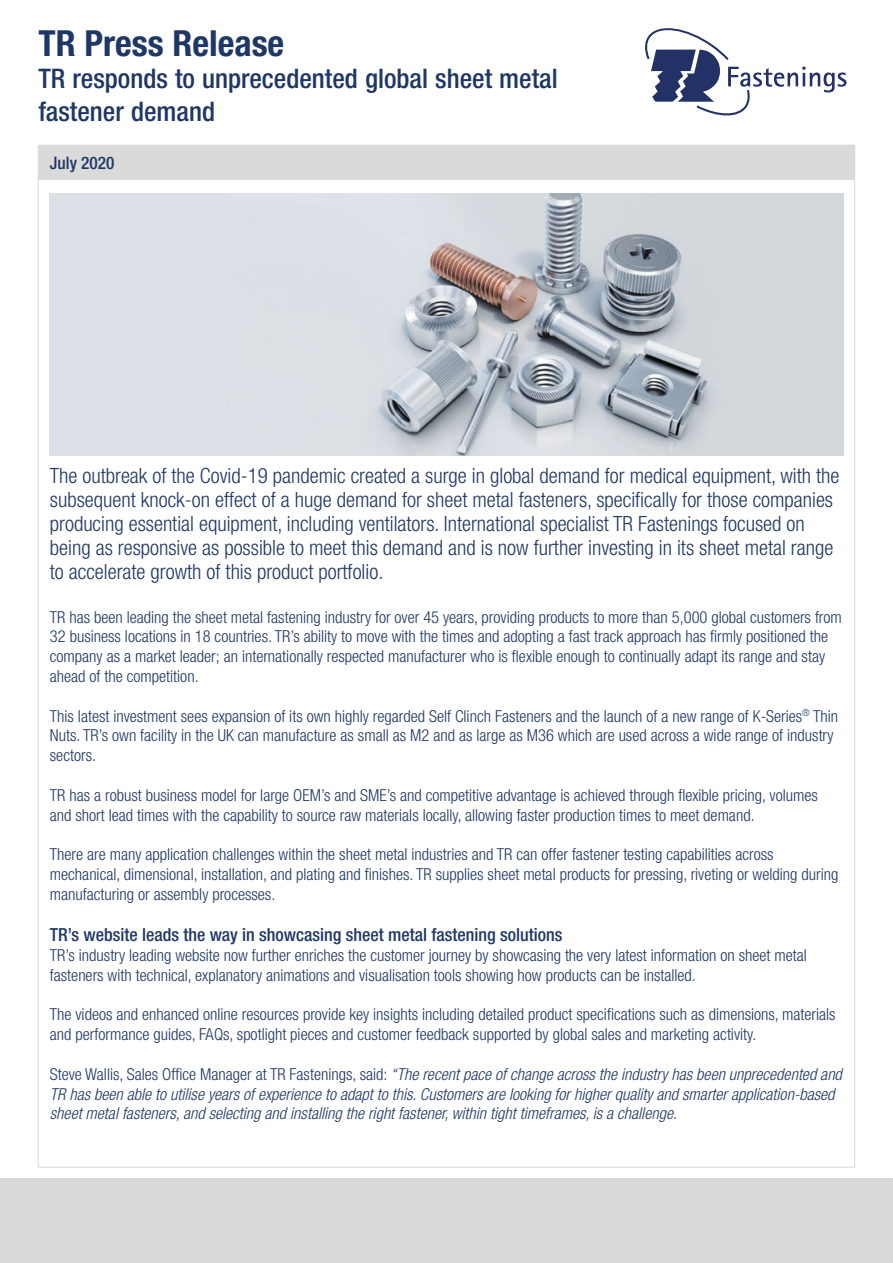
<style>
.page{position:relative;width:893px;height:1263px;background:#fff}
.page>*{position:absolute;margin:0;border:0;box-sizing:border-box;transform-origin:0 0}
.t1{font:700 condensed 36px "Helvetica Neue LT Std";color:#1f3765}
.t2{font:500 condensed 27px/32.4px "Helvetica Neue LT Std";color:#1f3765}
.t3{font:300 condensed 21px/24px "Helvetica Neue LT Std";color:#1f3765}
.t4{font:500 condensed 18px "Helvetica Neue LT Std";color:#1f3765}
.t5{font:500 condensed 17.25px "Helvetica Neue LT Std";color:#1f3765}
.t6{font:300 condensed 16.5px/19.8px "Helvetica Neue LT Std";color:#1f3765}
.t7{font:italic 300 condensed 16.5px/19.8px "Helvetica Neue LT Std";color:#1f3765}
.s1{font-style:normal}
</style>
<div class="page">
<div style="left:0;top:1178px;width:893px;height:85px;background:#dadada"></div>
<div style="left:38px;top:145px;width:817px;height:35px;background:#dadada"></div>
<svg style="left:645px;top:28px;width:201px;height:88px"></svg>
<img style="left:50px;top:193px;width:793px;height:262px">
<h1 class="t1" style="left:38px;top:21px;width:247px">TR Press Release</h1>
<h2 class="t2" style="left:38px;top:62px;width:521px">TR responds to unprecedented global sheet metal fastener demand</h2>
<p class="t5" style="left:50px;top:152px;width:66px">July 2020</p>
<p class="t3" style="left:50px;top:463px;width:791px">The outbreak of the Covid-19 pandemic created a surge in global demand for medical equipment, with the subsequent knock-on effect of a huge demand for sheet metal fasteners, specifically for those companies producing essential equipment, including ventilators. International specialist TR Fastenings focused on being as responsive as possible to meet this demand and is now further investing in its sheet metal range to accelerate growth of this product portfolio.</p>
<p class="t6" style="left:50px;top:607px;width:793px">TR has been leading the sheet metal fastening industry for over 45 years, providing products to more than 5,000 global customers from 32 business locations in 18 countries. TR’s ability to move with the times and adopting a fast track approach has firmly positioned the company as a market leader; an internationally respected manufacturer who is flexible enough to continually adapt its range and stay ahead of the competition.</p>
<p class="t6" style="left:50px;top:706px;width:790px">This latest investment sees expansion of its own highly regarded Self Clinch Fasteners and the launch of a new range of K-Series<sup>®</sup> Thin<br>Nuts. TR’s own facility in the UK can manufacture as small as M2 and as large as M36 which are used across a wide range of industry sectors.</p>
<p class="t6" style="left:50px;top:785px;width:769px">TR has a robust business model for large OEM’s and SME’s and competitive advantage is achieved through flexible pricing, volumes and short lead times with the capability to source raw materials locally, allowing faster production times to meet demand.</p>
<p class="t6" style="left:50px;top:844px;width:790px">There are many application challenges within the sheet metal industries and TR can offer fastener testing capabilities across mechanical, dimensional, installation, and plating and finishes. TR supplies sheet metal products for pressing, riveting or welding during manufacturing or assembly processes.</p>
<p class="t4" style="left:50px;top:924px;width:514px">TR’s website leads the way in showcasing sheet metal fastening solutions</p>
<p class="t6" style="left:50px;top:945px;width:758px">TR’s industry leading website now further enriches the customer journey by showcasing the very latest information on sheet metal fasteners with technical, explanatory animations and visualisation tools showing how products can be installed.</p>
<p class="t6" style="left:50px;top:1004px;width:787px">The videos and enhanced online resources provide key insights including detailed product specifications such as dimensions, materials and performance guides, FAQs, spotlight pieces and customer feedback supported by global sales and marketing activity.</p>
<p class="t7" style="left:50px;top:1064px;width:794px"><span class="s1">Steve Wallis, Sales Office Manager at TR Fastenings, said:</span> “The recent pace of change across the industry has been unprecedented and<br>TR has been able to utilise years of experience to adapt to this. Customers are looking for higher quality and smarter application-based sheet metal fasteners, and selecting and installing the right fastener, within tight timeframes, is a challenge.</p>
</div>
